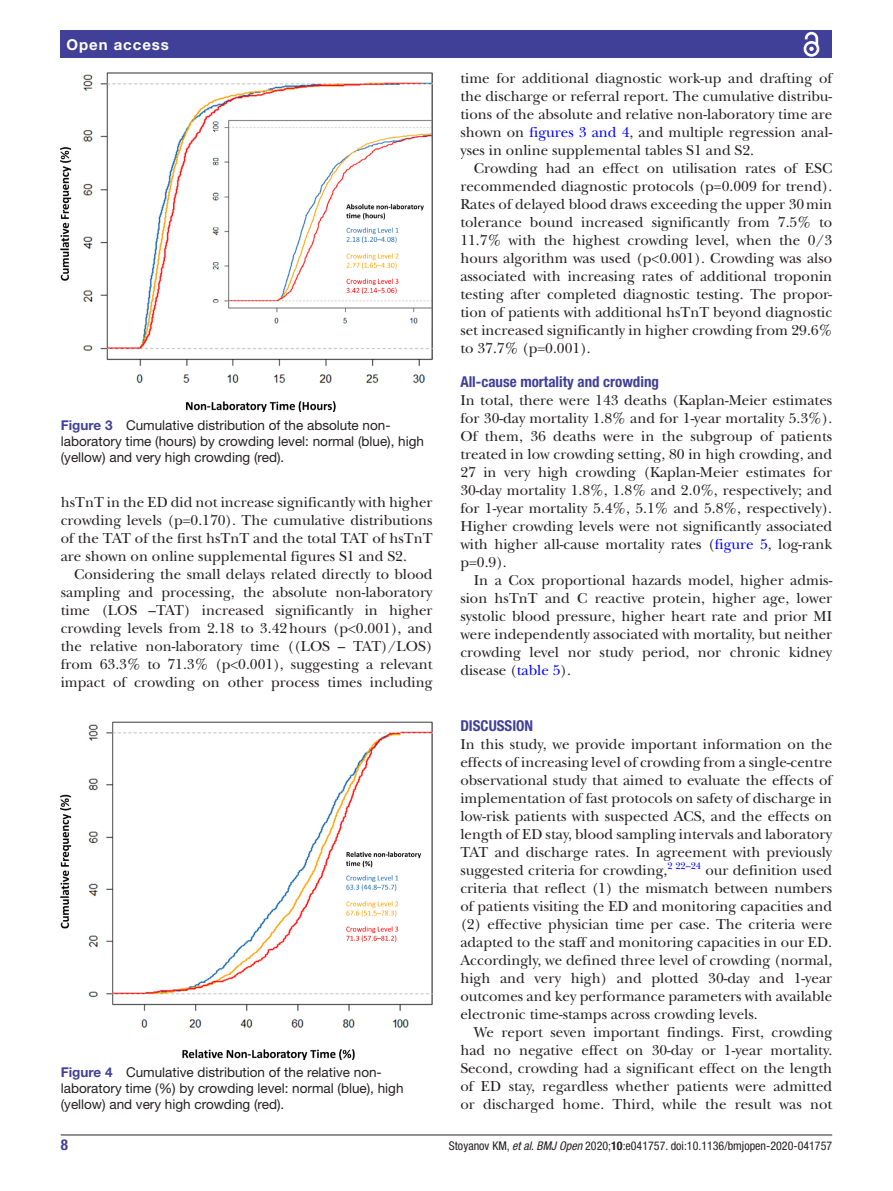
<style>
.page{position:relative;width:893px;height:1191px;background:#fff}
.page>*{position:absolute;margin:0;border:0;box-sizing:border-box;transform-origin:0 0}
.t1{font:15px/18px "New Baskerville";color:#231f20;text-align:justify}
.t2{font:700 condensed 15px "Helvetica Neue LT Std";color:#414099}
.t3{font:700 15px "Helvetica Neue LT Std";letter-spacing:.065em;color:#fff}
.t4{font:13.5px/16.2px "Helvetica Neue LT Std";color:#231f20}
.t5{font:condensed 12px "Helvetica Neue LT Std";color:#231f20}
.t6{font:9.9px "New Baskerville";color:#00f}
.s1{font-weight:700;color:#414099}
.s2{color:#00f}
.s3{font-style:italic}
.s4{font-weight:700}
</style>
<div class="page">
<hr style="left:61px;top:1134px;width:771px;height:1px;background:#231f20">
<div style="left:61px;top:31px;width:771px;height:27px;background:#414099"></div>
<svg style="left:803px;top:31px;width:17px;height:26px"></svg>
<img style="left:61px;top:73px;width:372px;height:339px">
<img style="left:61px;top:722px;width:372px;height:337px">
<p class="t3" style="left:66px;top:35px;width:104px">Open access</p>
<p class="t4" style="left:61px;top:416px;width:365px"><span class="s1">Figure 3</span> Cumulative distribution of the absolute non&shy;laboratory time (hours) by crowding level: normal (blue), high (yellow) and very high crowding (red).</p>
<p class="t1" style="left:61px;top:493px;width:373px">hsTnT in the ED did not increase significantly with higher crowding levels (p=0.170). The cumulative distributions of the TAT of the first hsTnT and the total TAT of hsTnT are shown on online supplemental figures S1 and S2.</p>
<p class="t1" style="left:61px;top:565px;width:373px;text-indent:14px">Considering the small delays related directly to blood sampling and processing, the absolute non-laboratory time (LOS –TAT) increased significantly in higher crowding levels from 2.18 to 3.42hours (p&lt;0.001), and the relative non-laboratory time ((LOS – TAT)/LOS) from 63.3% to 71.3% (p&lt;0.001), suggesting a relevant impact of crowding on other process times including</p>
<p class="t4" style="left:61px;top:1063px;width:344px"><span class="s1">Figure 4</span> Cumulative distribution of the relative non&shy;laboratory time (%) by crowding level: normal (blue), high (yellow) and very high crowding (red).</p>
<p class="t1" style="left:460px;top:69px;width:373px">time for additional diagnostic work-up and drafting of the discharge or referral report. The cumulative distribu&shy;tions of the absolute and relative non-laboratory time are shown on <span class="s2">figures 3 and 4</span>, and multiple regression anal&shy;yses in online supplemental tables S1 and S2.</p>
<p class="t1" style="left:460px;top:159px;width:373px;text-indent:13px">Crowding had an effect on utilisation rates of ESC recommended diagnostic protocols (p=0.009 for trend).<br>Rates of delayed blood draws exceeding the upper 30min tolerance bound increased significantly from 7.5% to 11.7% with the highest crowding level, when the 0/3 hours algorithm was used (p&lt;0.001). Crowding was also associated with increasing rates of additional troponin testing after completed diagnostic testing. The propor&shy;tion of patients with additional hsTnT beyond diagnostic set increased significantly in higher crowding from 29.6% to 37.7% (p=0.001).</p>
<p class="t2" style="left:460px;top:372px;width:200px">All-cause mortality and crowding</p>
<p class="t1" style="left:460px;top:391px;width:373px">In total, there were 143 deaths (Kaplan-Meier estimates for 30-day mortality 1.8% and for 1-year mortality 5.3%).<br>Of them, 36 deaths were in the subgroup of patients treated in low crowding setting, 80 in high crowding, and 27 in very high crowding (Kaplan-Meier estimates for 30-day mortality 1.8%, 1.8% and 2.0%, respectively; and for 1-year mortality 5.4%, 5.1% and 5.8%, respectively).<br>Higher crowding levels were not significantly associated with higher all-cause mortality rates (<span class="s2">figure 5</span>, log-rank p=0.9).</p>
<p class="t1" style="left:460px;top:571px;width:373px;text-indent:14px">In a Cox proportional hazards model, higher admis&shy;sion hsTnT and C reactive protein, higher age, lower systolic blood pressure, higher heart rate and prior MI were independently associated with mortality, but neither crowding level nor study period, nor chronic kidney disease (<span class="s2">table 5</span>).</p>
<p class="t2" style="left:460px;top:717px;width:74px">DISCUSSION</p>
<p class="t1" style="left:460px;top:735px;width:373px">In this study, we provide important information on the effects of increasing level of crowding from a single-centre observational study that aimed to evaluate the effects of implementation of fast protocols on safety of discharge in low-risk patients with suspected ACS, and the effects on length of ED stay, blood sampling intervals and laboratory TAT and discharge rates. In agreement with previously suggested criteria for crowding,</p>
<p class="t6" style="left:667px;top:859px;width:35px">2 22–24</p>
<p class="t1" style="left:460px;top:861px;width:373px;text-indent:245px">our definition used criteria that reflect (1) the mismatch between numbers of patients visiting the ED and monitoring capacities and (2) effective physician time per case. The criteria were adapted to the staff and monitoring capacities in our ED.<br>Accordingly, we defined three level of crowding (normal, high and very high) and plotted 30-day and 1-year outcomes and key performance parameters with available electronic time-stamps across crowding levels.</p>
<p class="t1" style="left:460px;top:1023px;width:373px;text-indent:14px">We report seven important findings. First, crowding had no negative effect on 30-day or 1-year mortality.<br>Second, crowding had a significant effect on the length of ED stay, regardless whether patients were admitted or discharged home. Third, while the result was not</p>
<p class="t2" style="left:61px;top:1135px;width:9px">8</p>
<p class="t5" style="left:449px;top:1138px;width:385px">Stoyanov KM, <span class="s3">et al</span>. <span class="s3">BMJ Open</span> 2020;<span class="s4">10</span>:e041757. doi:10.1136/bmjopen-2020-041757</p>
</div>
